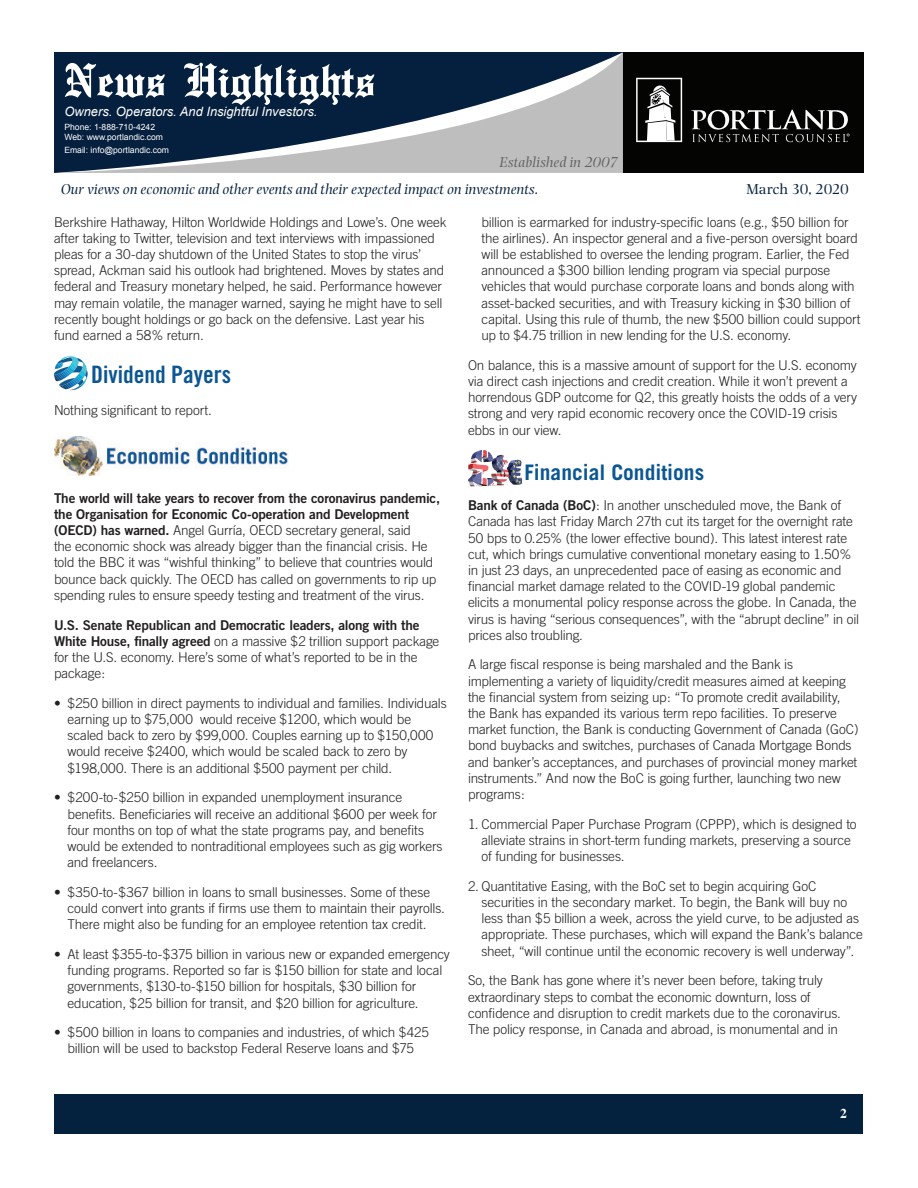
<style>
.page{position:relative;width:918px;height:1188px;background:#fff}
.page>*{position:absolute;margin:0;border:0;box-sizing:border-box;transform-origin:0 0}
.t1{font:500 51px "English Towne";color:#fff}
.t2{font:24px "Trade Gothic Bold Cond Twenty";color:#0b5793}
.t3{font:700 21.45px "Trade Gothic";color:#0b5793}
.t4{font:italic 15px "Photina";color:#04213e}
.t5{font:italic 15px "Photina";color:#636366}
.t6{font:15px "Photina";letter-spacing:-.015em;color:#04213e}
.Article_-_Body{font:300 13.5px/16.2px "Trade Gothic";letter-spacing:-.015em;color:#231f20}
.t7{font:700 13.5px "Times";color:#fff}
.t8{font:italic 12.9px "Arial";color:#fff}
.t9{font:8.55px/10.4px "Arial";color:#fff}
.s1{font-family:"Trade Gothic Bold Two";font-weight:400}
</style>
<div class="page">
<div style="left:606px;top:52px;width:258px;height:121px;background:#040503"></div>
<div style="left:55px;top:1094px;width:808px;height:39px;background:#04213e"></div>
<svg style="left:54px;top:53px;width:569px;height:120px;background:#4d5d71"></svg>
<svg style="left:636px;top:78px;width:46px;height:64px"></svg>
<svg style="left:691px;top:110px;width:159px;height:32px"></svg>
<svg style="left:54px;top:356px;width:34px;height:34px"></svg>
<img style="left:54px;top:436px;width:234px;height:39px">
<img style="left:468px;top:450px;width:54px;height:37px">
<h1 class="t1" style="left:64px;top:51px;width:312px">News Highlights</h1>
<p class="t8" style="left:64px;top:103px;width:255px">Owners. Operators. And Insightful Investors.</p>
<p class="t9" style="left:64px;top:122px;width:100px">Phone: 1-888-710-4242<br>Web: www.portlandic.com</p>
<p class="t9" style="left:64px;top:145px;width:106px">Email: info@portlandic.com</p>
<p class="t5" style="left:499px;top:153px;width:120px">Established in 2007</p>
<p class="t4" style="left:61px;top:181px;width:479px">Our views on economic and other events and their expected impact on investments.</p>
<p class="t6" style="left:747px;top:180px;width:104px">March 30, 2020</p>
<p class="Article_-_Body" style="left:54px;top:214px;width:394px">Berkshire Hathaway, Hilton Worldwide Holdings and Lowe’s. One week after taking to Twitter, television and text interviews with impassioned pleas for a 30-day shutdown of the United States to stop the virus’ spread, Ackman said his outlook had brightened. Moves by states and federal and Treasury monetary helped, he said. Performance however may remain volatile, the manager warned, saying he might have to sell recently bought holdings or go back on the defensive. Last year his fund earned a 58% return.</p>
<p class="t2" style="left:91px;top:360px;width:141px">Dividend Payers</p>
<p class="Article_-_Body" style="left:54px;top:402px;width:159px">Nothing significant to report.</p>
<p class="Article_-_Body" style="left:54px;top:490px;width:388px"><span class="s1">The world will take years to recover from the coronavirus pandemic, the Organisation for Economic Co-operation and Development (OECD) has warned.</span> Angel Gurría, OECD secretary general, said<br>the economic shock was already bigger than the financial crisis. He told the BBC it was “wishful thinking” to believe that countries would bounce back quickly. The OECD has called on governments to rip up spending rules to ensure speedy testing and treatment of the virus.</p>
<p class="Article_-_Body" style="left:54px;top:616px;width:387px"><span class="s1">U.S. Senate Republican and Democratic leaders, along with the White House, finally agreed</span> on a massive $2 trillion support package for the U.S. economy. Here’s some of what’s reported to be in the package:</p>
<p class="Article_-_Body" style="left:68px;top:695px;width:381px;text-indent:-14px">• $250 billion in direct payments to individual and families. Individuals earning up to $75,000 would receive $1200, which would be scaled back to zero by $99,000. Couples earning up to $150,000 would receive $2400, which would be scaled back to zero by $198,000. There is an additional $500 payment per child.</p>
<p class="Article_-_Body" style="left:68px;top:789px;width:377px;text-indent:-14px">• $200-to-$250 billion in expanded unemployment insurance benefits. Beneficiaries will receive an additional $600 per week for four months on top of what the state programs pay, and benefits would be extended to nontraditional employees such as gig workers and freelancers.</p>
<p class="Article_-_Body" style="left:68px;top:884px;width:379px;text-indent:-14px">• $350-to-$367 billion in loans to small businesses. Some of these could convert into grants if firms use them to maintain their payrolls.<br>There might also be funding for an employee retention tax credit.</p>
<p class="Article_-_Body" style="left:68px;top:946px;width:384px;text-indent:-14px">• At least $355-to-$375 billion in various new or expanded emergency funding programs. Reported so far is $150 billion for state and local governments, $130-to-$150 billion for hospitals, $30 billion for education, $25 billion for transit, and $20 billion for agriculture.</p>
<p class="Article_-_Body" style="left:54px;top:1024px;width:376px;text-align:center">• $500 billion in loans to companies and industries, of which $425 billion will be used to backstop Federal Reserve loans and $75</p>
<p class="Article_-_Body" style="left:482px;top:214px;width:381px">billion is earmarked for industry-specific loans (e.g., $50 billion for the airlines). An inspector general and a five-person oversight board will be established to oversee the lending program. Earlier, the Fed announced a $300 billion lending program via special purpose vehicles that would purchase corporate loans and bonds along with asset-backed securities, and with Treasury kicking in $30 billion of capital. Using this rule of thumb, the new $500 billion could support up to $4.75 trillion in new lending for the U.S. economy.</p>
<p class="Article_-_Body" style="left:468px;top:357px;width:391px">On balance, this is a massive amount of support for the U.S. economy via direct cash injections and credit creation. While it won’t prevent a horrendous GDP outcome for Q2, this greatly hoists the odds of a very strong and very rapid economic recovery once the COVID-19 crisis ebbs in our view.</p>
<h3 class="t3" style="left:524px;top:459px;width:181px">Financial Conditions</h3>
<p class="Article_-_Body" style="left:468px;top:497px;width:393px"><span class="s1">Bank of Canada (BoC)</span>: In another unscheduled move, the Bank of Canada has last Friday March 27th cut its target for the overnight rate 50 bps to 0.25% (the lower effective bound). This latest interest rate cut, which brings cumulative conventional monetary easing to 1.50% in just 23 days, an unprecedented pace of easing as economic and financial market damage related to the COVID-19 global pandemic elicits a monumental policy response across the globe. In Canada, the virus is having “serious consequences”, with the “abrupt decline” in oil prices also troubling.</p>
<p class="Article_-_Body" style="left:468px;top:656px;width:392px">A large fiscal response is being marshaled and the Bank is implementing a variety of liquidity/credit measures aimed at keeping the financial system from seizing up: “To promote credit availability, the Bank has expanded its various term repo facilities. To preserve market function, the Bank is conducting Government of Canada (GoC) bond buybacks and switches, purchases of Canada Mortgage Bonds and banker’s acceptances, and purchases of provincial money market instruments.” And now the BoC is going further, launching two new programs:</p>
<p class="Article_-_Body" style="left:482px;top:816px;width:377px;text-indent:-14px">1. Commercial Paper Purchase Program (CPPP), which is designed to alleviate strains in short-term funding markets, preserving a source of funding for businesses.</p>
<p class="Article_-_Body" style="left:482px;top:878px;width:383px;text-indent:-14px">2. Quantitative Easing, with the BoC set to begin acquiring GoC securities in the secondary market. To begin, the Bank will buy no less than $5 billion a week, across the yield curve, to be adjusted as appropriate. These purchases, which will expand the Bank’s balance sheet, “will continue until the economic recovery is well underway”.</p>
<p class="Article_-_Body" style="left:468px;top:972px;width:375px">So, the Bank has gone where it’s never been before, taking truly extraordinary steps to combat the economic downturn, loss of confidence and disruption to credit markets due to the coronavirus.<br>The policy response, in Canada and abroad, is monumental and in</p>
<p class="t7" style="left:840px;top:1100px;width:8px">2</p>
</div>
